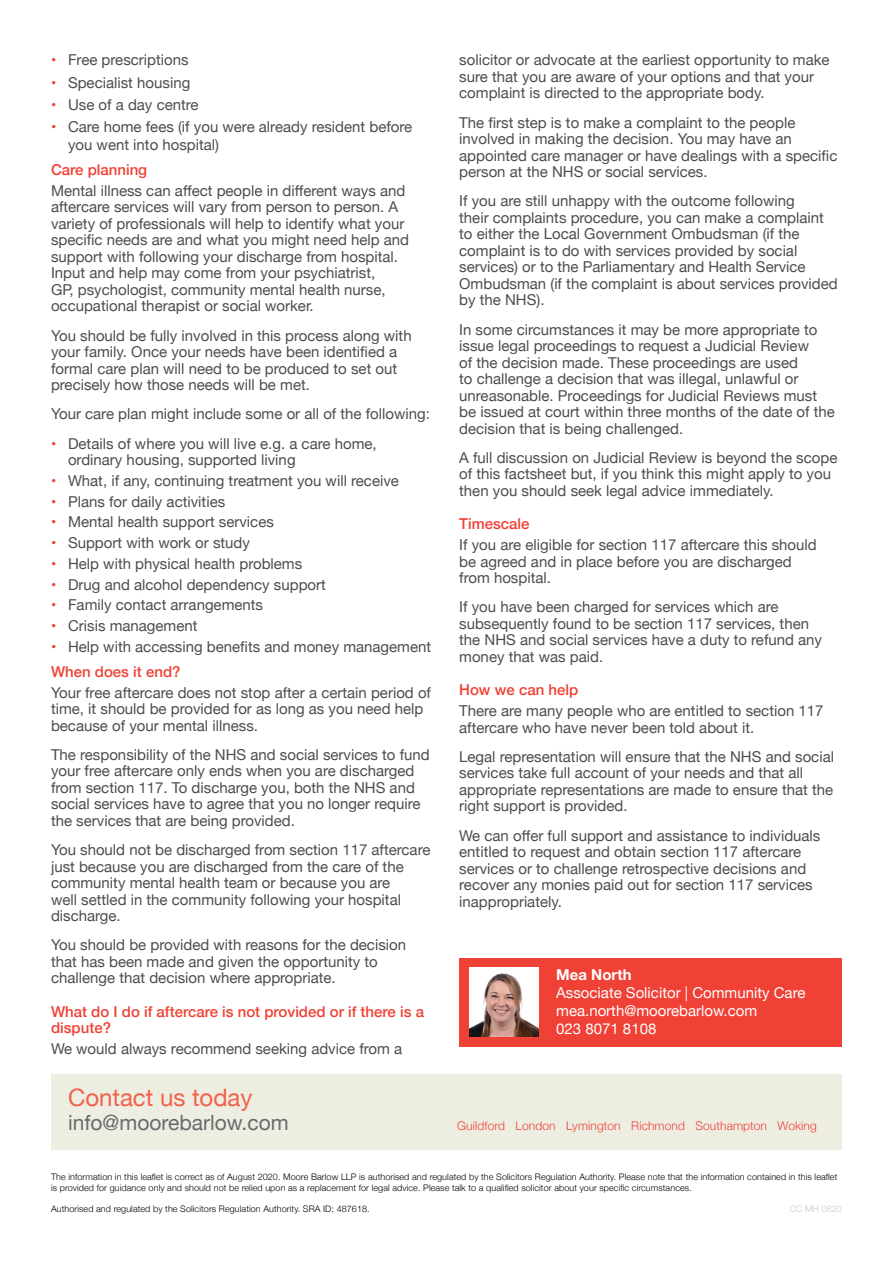
<style>
.page{position:relative;width:893px;height:1263px;background:#fff}
.page>*{position:absolute;margin:0;border:0;box-sizing:border-box;transform-origin:0 0}
.t1{font:24px "Helvetica Neue";color:#f1624b}
.t2{font:21px "Helvetica Neue";color:#696a6c}
.t3{font:15px/16.5px "Helvetica Neue";color:#4d4d4f}
.t4{font:500 15px/16.5px "Helvetica Neue";color:#ef4135}
.t5{font:15px/18px "Helvetica Neue";color:#fff}
.t6{font:700 15px "Helvetica Neue";color:#fff}
.t7{font:300 12px "Helvetica Neue";letter-spacing:.01em;color:#ef4135}
.t8{font:300 9px/10.5px "Helvetica Neue";letter-spacing:.01em;color:#000}
.t9{font:300 9px "Helvetica Neue";letter-spacing:.01em;color:#c7c8ca}
.s1{font-weight:700;color:#ef4135}
.s2{font-weight:500;color:#ef4135}
</style>
<div class="page">
<div style="left:459px;top:958px;width:383px;height:89px;background:#ef4135"></div>
<div style="left:51px;top:1074px;width:791px;height:75px;background:#eeede2"></div>
<img style="left:469px;top:967px;width:69px;height:70px">
<p class="t3" style="left:51px;top:53px;width:139px"><span class="s1">•</span> Free prescriptions</p>
<p class="t3" style="left:51px;top:75px;width:141px"><span class="s1">•</span> Specialist housing</p>
<p class="t3" style="left:51px;top:97px;width:149px"><span class="s1">•</span> Use of a day centre</p>
<p class="t3" style="left:68px;top:119px;width:346px;line-height:18px;text-indent:-17px"><span class="s1">•</span> Care home fees (if you were already resident before you went into hospital)</p>
<p class="t4" style="left:51px;top:160px;width:98px">Care planning</p>
<p class="t3" style="left:51px;top:183px;width:360px">Mental illness can affect people in different ways and aftercare services will vary from person to person. A variety of professionals will help to identify what your specific needs are and what you might need help and support with following your discharge from hospital.<br>Input and help may come from your psychiatrist,<br>GP, psychologist, community mental health nurse, occupational therapist or social worker.</p>
<p class="t3" style="left:51px;top:328px;width:362px">You should be fully involved in this process along with your family. Once your needs have been identified a formal care plan will need to be produced to set out precisely how those needs will be met.</p>
<p class="t3" style="left:51px;top:407px;width:380px">Your care plan might include some or all of the following:</p>
<p class="t3" style="left:68px;top:436px;width:310px;text-indent:-17px"><span class="s1">•</span> Details of where you will live e.g. a care home, ordinary housing, supported living</p>
<p class="t3" style="left:51px;top:473px;width:349px"><span class="s1">•</span> What, if any, continuing treatment you will receive</p>
<p class="t3" style="left:51px;top:494px;width:176px"><span class="s1">•</span> Plans for daily activities</p>
<p class="t3" style="left:51px;top:515px;width:224px"><span class="s1">•</span> Mental health support services</p>
<p class="t3" style="left:51px;top:535px;width:200px"><span class="s1">•</span> Support with work or study</p>
<p class="t3" style="left:51px;top:556px;width:253px"><span class="s1">•</span> Help with physical health problems</p>
<p class="t3" style="left:51px;top:577px;width:276px"><span class="s1">•</span> Drug and alcohol dependency support</p>
<p class="t3" style="left:51px;top:598px;width:214px"><span class="s1">•</span> Family contact arrangements</p>
<p class="t3" style="left:51px;top:618px;width:148px"><span class="s1">•</span> Crisis management</p>
<p class="t3" style="left:51px;top:635px;width:382px;line-height:25px"><span class="s1">•</span> Help with accessing benefits and money management<br><span class="s2">When does it end?</span></p>
<p class="t3" style="left:51px;top:685px;width:382px">Your free aftercare does not stop after a certain period of time, it should be provided for as long as you need help because of your mental illness.</p>
<p class="t3" style="left:51px;top:747px;width:380px">The responsibility of the NHS and social services to fund your free aftercare only ends when you are discharged from section 117. To discharge you, both the NHS and social services have to agree that you no longer require the services that are being provided.</p>
<p class="t3" style="left:51px;top:842px;width:381px">You should not be discharged from section 117 aftercare just because you are discharged from the care of the community mental health team or because you are<br>well settled in the community following your hospital discharge.</p>
<p class="t3" style="left:51px;top:938px;width:357px">You should be provided with reasons for the decision that has been made and given the opportunity to challenge that decision where appropriate.</p>
<p class="t4" style="left:51px;top:1002px;width:374px">What do I do if aftercare is not provided or if there is a dispute?</p>
<p class="t3" style="left:51px;top:1041px;width:353px">We would always recommend seeking advice from a</p>
<p class="t3" style="left:459px;top:53px;width:372px">solicitor or advocate at the earliest opportunity to make sure that you are aware of your options and that your complaint is directed to the appropriate body.</p>
<p class="t3" style="left:459px;top:115px;width:380px">The first step is to make a complaint to the people involved in making the decision. You may have an appointed care manager or have dealings with a specific person at the NHS or social services.</p>
<p class="t3" style="left:459px;top:194px;width:380px">If you are still unhappy with the outcome following<br>their complaints procedure, you can make a complaint to either the Local Government Ombudsman (if the complaint is to do with services provided by social services) or to the Parliamentary and Health Service Ombudsman (if the complaint is about services provided by the NHS).</p>
<p class="t3" style="left:459px;top:322px;width:377px">In some circumstances it may be more appropriate to issue legal proceedings to request a Judicial Review<br>of the decision made. These proceedings are used<br>to challenge a decision that was illegal, unlawful or unreasonable. Proceedings for Judicial Reviews must be issued at court within three months of the date of the decision that is being challenged.</p>
<p class="t3" style="left:459px;top:450px;width:380px">A full discussion on Judicial Review is beyond the scope of this factsheet but, if you think this might apply to you then you should seek legal advice immediately.</p>
<p class="t4" style="left:459px;top:515px;width:72px">Timescale</p>
<p class="t3" style="left:459px;top:537px;width:359px">If you are eligible for section 117 aftercare this should be agreed and in place before you are discharged from hospital.</p>
<p class="t3" style="left:459px;top:600px;width:364px">If you have been charged for services which are subsequently found to be section 117 services, then the NHS and social services have a duty to refund any money that was paid.</p>
<p class="t4" style="left:459px;top:681px;width:120px">How we can help</p>
<p class="t3" style="left:459px;top:703px;width:366px">There are many people who are entitled to section 117 aftercare who have never been told about it.</p>
<p class="t3" style="left:459px;top:749px;width:376px">Legal representation will ensure that the NHS and social services take full account of your needs and that all appropriate representations are made to ensure that the right support is provided.</p>
<p class="t3" style="left:459px;top:828px;width:363px">We can offer full support and assistance to individuals entitled to request and obtain section 117 aftercare services or to challenge retrospective decisions and recover any monies paid out for section 117 services inappropriately.</p>
<p class="t6" style="left:556px;top:962px;width:77px">Mea North</p>
<p class="t5" style="left:556px;top:984px;width:251px">Associate Solicitor | Community Care mea.north@moorebarlow.com<br>023 8071 8108</p>
<h1 class="t1" style="left:68px;top:1080px;width:186px">Contact us today</h1>
<h2 class="t2" style="left:68px;top:1108px;width:222px">info@moorebarlow.com</h2>
<p class="t7" style="left:457px;top:1116px;width:361px">Guildford London Lymington Richmond Southampton Woking</p>
<p class="t8" style="left:51px;top:1171px;width:788px">The information in this leaflet is correct as of August 2020. Moore Barlow LLP is authorised and regulated by the Solicitors Regulation Authority. Please note that the information contained in this leaflet is provided for guidance only and should not be relied upon as a replacement for legal advice. Please talk to a qualified solicitor about your specific circumstances.</p>
<p class="t8" style="left:51px;top:1203px;width:320px">Authorised and regulated by the Solicitors Regulation Authority. SRA ID: 487618.</p>
<p class="t9" style="left:790px;top:1201px;width:54px">CC MH 0820</p>
</div>
